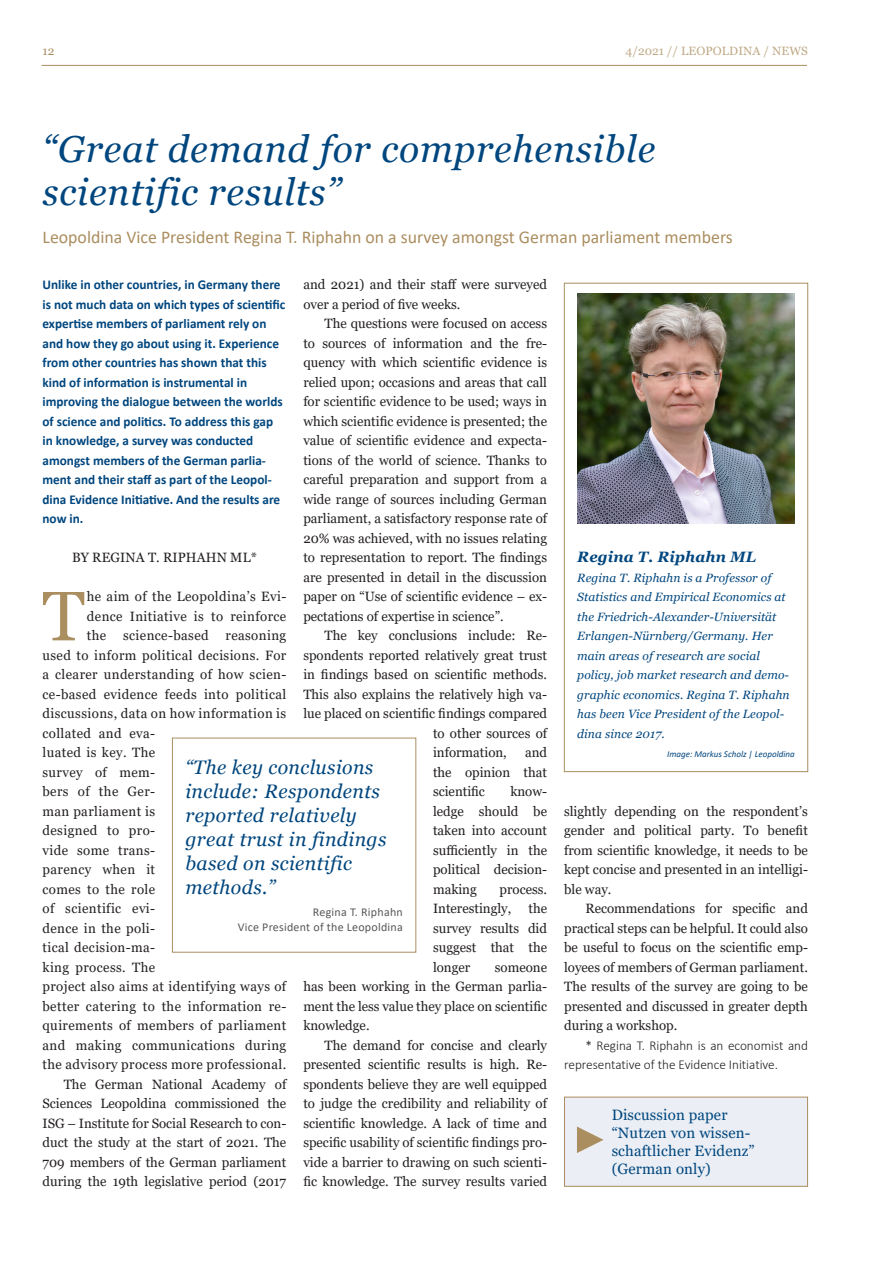
<style>
.page{position:relative;width:893px;height:1263px;background:#fff}
.page>*{position:absolute;margin:0;border:0;box-sizing:border-box;transform-origin:0 0}
.t1{font:69.75px "Georgia";color:#ab8e60}
.Headline_2___mittel{font:italic 37.5px/43.5px "Georgia";letter-spacing:.02em;color:#00467e}
.Zitat_im_Kasten{font:italic 19.5px/24px "Georgia";letter-spacing:.02em;color:#00467e}
.Subline_2_-_mittel{font:18px "Calibri";color:#ab8e60}
.t2{font:15px/18px "Georgia";letter-spacing:.01em;color:#00467e}
.NEU_Vorspann{font:italic 700 15px "Georgia";letter-spacing:.01em;color:#00467e}
.Fliesstext{font:13.5px/19.5px "Georgia";color:#231f20;text-align:justify}
.Fliesstext-2{font:13.5px "Georgia";letter-spacing:.03em;color:#231f20}
.t3{font:700 13.5px/19.5px "Calibri";color:#00467e}
.Fliesstext-3{font:300 13.5px/19.5px "Calibri";color:#231f20}
.NEU_Fließtext_1_Absa{font:13.5px "Georgia";letter-spacing:.01em;color:#231f20}
.NEU_Vorspann-2{font:italic 12px/19.5px "Georgia";letter-spacing:.01em;color:#00467e}
.Zitat_im_Kasten-2{font:12px "Calibri";letter-spacing:.02em;color:#57585a}
.t4{font:12px "Georgia";letter-spacing:.01em;color:#c0aa87}
.t5{font:12px "Georgia";color:#ab8e60}
.NEU_Vorspann-3{font:italic 9px "Calibri";color:#00467e}
</style>
<div class="page">
<hr style="left:42px;top:65px;width:765px;height:1px;background:#ab8e60">
<div style="left:172px;top:738px;width:244px;height:214px;border:1px solid #ab8e60"></div>
<div style="left:564px;top:283px;width:244px;height:489px;border:1px solid #ab8e60"></div>
<img style="left:577px;top:294px;width:217px;height:229px">
<div style="left:564px;top:1097px;width:243px;height:89px;background:#ebeff5"></div>
<div style="left:564px;top:1097px;width:244px;height:90px;border:1px solid #ab8e60"></div>
<svg style="left:577px;top:1127px;width:26px;height:26px"></svg>
<p class="t5" style="left:43px;top:44px;width:13px">12</p>
<p class="t4" style="left:626px;top:44px;width:184px">4/2021 // LEOPOLDINA / NEWS</p>
<p class="Headline_2___mittel" style="left:43px;top:127px;width:614px">“Great demand for comprehensible scientific results”</p>
<p class="Subline_2_-_mittel" style="left:43px;top:225px;width:692px">Leopoldina Vice President Regina T. Riphahn on a survey amongst German parliament members</p>
<p class="Fliesstext" style="left:303px;top:275px;width:245px">and 2021) and their staff were surveyed over a period of five weeks.</p>
<p class="Fliesstext" style="left:303px;top:314px;width:245px;text-indent:21px">The questions were focused on access to sources of information and the fre&shy;quency with which scientific evidence is relied upon; occasions and areas that call for scientific evidence to be used; ways in which scientific evidence is presented; the value of scientific evidence and expecta&shy;tions of the world of science. Thanks to careful preparation and support from a wide range of sources including German parliament, a satisfactory response rate of 20% was achieved, with no issues relating to representation to report. The findings are presented in detail in the discussion paper on “Use of scientific evidence – ex&shy;pectations of expertise in science”.</p>
<p class="Fliesstext" style="left:325px;top:626px;width:224px">The key conclusions include: Re-</p>
<p class="Fliesstext" style="left:303px;top:646px;width:245px">spondents reported relatively great trust</p>
<p class="Fliesstext" style="left:303px;top:665px;width:245px">in findings based on scientific methods.</p>
<p class="Fliesstext" style="left:303px;top:685px;width:245px">This also explains the relatively high va-</p>
<p class="Fliesstext" style="left:303px;top:704px;width:245px">lue placed on scientific findings compared</p>
<p class="Fliesstext" style="left:433px;top:724px;width:116px">to other sources of</p>
<p class="Fliesstext" style="left:433px;top:743px;width:75px">information,</p>
<p class="t3" style="left:43px;top:275px;width:244px">Unlike in other countries, in Germany there is not much data on which types of scientific expertise members of parliament rely on and how they go about using it. Experience from other countries has shown that this kind of information is instrumental in improving the dialogue between the worlds of science and politics. To address this gap in knowledge, a survey was conducted amongst members of the German parlia&shy;ment and their staff as part of the Leopol&shy;dina Evidence Initiative. And the results are now in.</p>
<p class="NEU_Fließtext_1_Absa" style="left:72px;top:549px;width:186px">BY REGINA T. RIPHAHN ML*</p>
<p class="t1" style="left:43px;top:574px;width:44px">T</p>
<p class="Fliesstext-2" style="left:87px;top:588px;width:201px">he aim of the Leopoldina’s Evi-</p>
<p class="NEU_Vorspann" style="left:577px;top:547px;width:180px">Regina T. Riphahn ML</p>
<p class="NEU_Vorspann-2" style="left:577px;top:568px;width:210px">Regina T. Riphahn is a Professor of Statistics and Empirical Economics at the Friedrich-Alexander-Universität Erlangen-Nürnberg/Germany. Her main areas of research are social</p>
<p class="NEU_Vorspann-2" style="left:577px;top:665px;width:214px">policy, job market research and demo&shy;graphic economics. Regina T. Riphahn has been Vice President of the Leopol&shy;dina since 2017.</p>
<p class="NEU_Vorspann-3" style="left:667px;top:748px;width:129px">Image: Markus Scholz | Leopoldina</p>
<p class="Fliesstext-2" style="left:87px;top:608px;width:201px">dence Initiative is to reinforce</p>
<p class="Fliesstext-2" style="left:87px;top:627px;width:201px">the science-based reasoning</p>
<p class="Fliesstext-2" style="left:43px;top:647px;width:245px">used to inform political decisions. For</p>
<p class="Fliesstext-2" style="left:43px;top:666px;width:245px">a clearer understanding of how scien-</p>
<p class="Fliesstext-2" style="left:43px;top:686px;width:245px">ce-based evidence feeds into political</p>
<p class="Fliesstext-2" style="left:43px;top:705px;width:245px">discussions, data on how information is</p>
<p class="Fliesstext-2" style="left:43px;top:725px;width:114px">collated and eva-</p>
<p class="Fliesstext-2" style="left:43px;top:744px;width:114px">luated is key. The</p>
<p class="Fliesstext-2" style="left:43px;top:764px;width:114px">survey of mem-</p>
<p class="Fliesstext-2" style="left:43px;top:783px;width:114px">bers of the Ger-</p>
<p class="Fliesstext-2" style="left:43px;top:803px;width:114px">man parliament is</p>
<p class="Fliesstext-2" style="left:43px;top:822px;width:114px">designed to pro-</p>
<p class="Fliesstext-2" style="left:43px;top:842px;width:114px">vide some trans-</p>
<p class="Fliesstext-2" style="left:43px;top:861px;width:114px">parency when it</p>
<p class="Fliesstext-2" style="left:43px;top:881px;width:114px">comes to the role</p>
<p class="Fliesstext-2" style="left:43px;top:900px;width:114px">of scientific evi-</p>
<p class="Fliesstext-2" style="left:43px;top:920px;width:114px">dence in the poli-</p>
<p class="Fliesstext-2" style="left:43px;top:939px;width:114px">tical decision-ma-</p>
<p class="Fliesstext-2" style="left:43px;top:959px;width:114px">king process. The</p>
<p class="Fliesstext-2" style="left:43px;top:978px;width:245px">project also aims at identifying ways of</p>
<p class="Fliesstext-2" style="left:43px;top:998px;width:245px">better catering to the information re-</p>
<p class="Fliesstext-2" style="left:43px;top:1017px;width:245px">quirements of members of parliament</p>
<p class="Fliesstext-2" style="left:43px;top:1037px;width:245px">and making communications during</p>
<p class="Fliesstext-2" style="left:43px;top:1056px;width:245px">the advisory process more professional.</p>
<p class="Fliesstext" style="left:43px;top:1075px;width:245px;text-indent:21px">The German National Academy of Sciences Leopoldina commissioned the ISG – Institute for Social Research to con&shy;duct the study at the start of 2021. The 709 members of the German parliament during the 19th legislative period (2017</p>
<p class="Fliesstext" style="left:433px;top:743px;width:116px;text-indent:92px">and the opinion that scientific</p>
<p class="Zitat_im_Kasten" style="left:185px;top:755px;width:203px">“The key conclusions include: Respondents reported relatively great trust in findings based on scientific methods.”</p>
<p class="Zitat_im_Kasten-2" style="left:313px;top:904px;width:91px">Regina T. Riphahn</p>
<p class="Zitat_im_Kasten-2" style="left:238px;top:919px;width:167px">Vice President of the Leopoldina</p>
<p class="Fliesstext" style="left:433px;top:782px;width:116px;text-indent:77px">know&shy;ledge should be taken into account sufficiently in the political decision&shy;making</p>
<p class="Fliesstext" style="left:564px;top:802px;width:245px">slightly depending on the respondent’s gender and political party. To benefit from scientific knowledge, it needs to be kept concise and presented in an intelligi&shy;ble way.</p>
<p class="Fliesstext" style="left:564px;top:899px;width:245px;text-indent:21px">Recommendations for specific and practical steps can be helpful. It could also be useful to focus on the scientific emp&shy;loyees of members of German parliament.<br>The results of the survey are going to be presented and discussed in greater depth during a workshop.</p>
<p class="Fliesstext-3" style="left:564px;top:1035px;width:245px;text-indent:21px">* Regina T. Riphahn is an economist and representative of the Evidence Initiative.</p>
<p class="Fliesstext" style="left:433px;top:880px;width:116px;text-indent:67px">process.<br>Interestingly,</p>
<p class="Fliesstext" style="left:433px;top:899px;width:116px;text-indent:95px">the survey results did suggest that the longer</p>
<p class="Fliesstext" style="left:303px;top:958px;width:245px;text-indent:192px">someone has been working in the German parlia&shy;ment the less value they place on scientific knowledge.</p>
<p class="Fliesstext" style="left:303px;top:1036px;width:245px;text-indent:21px">The demand for concise and clearly presented scientific results is high. Re&shy;spondents believe they are well equipped to judge the credibility and reliability of scientific knowledge. A lack of time and specific usability of scientific findings pro&shy;vide a barrier to drawing on such scienti&shy;fic knowledge. The survey results varied</p>
<p class="t2" style="left:612px;top:1106px;width:145px">Discussion paper “Nutzen von wissen&shy;schaftlicher Evidenz” (German only)</p>
</div>
